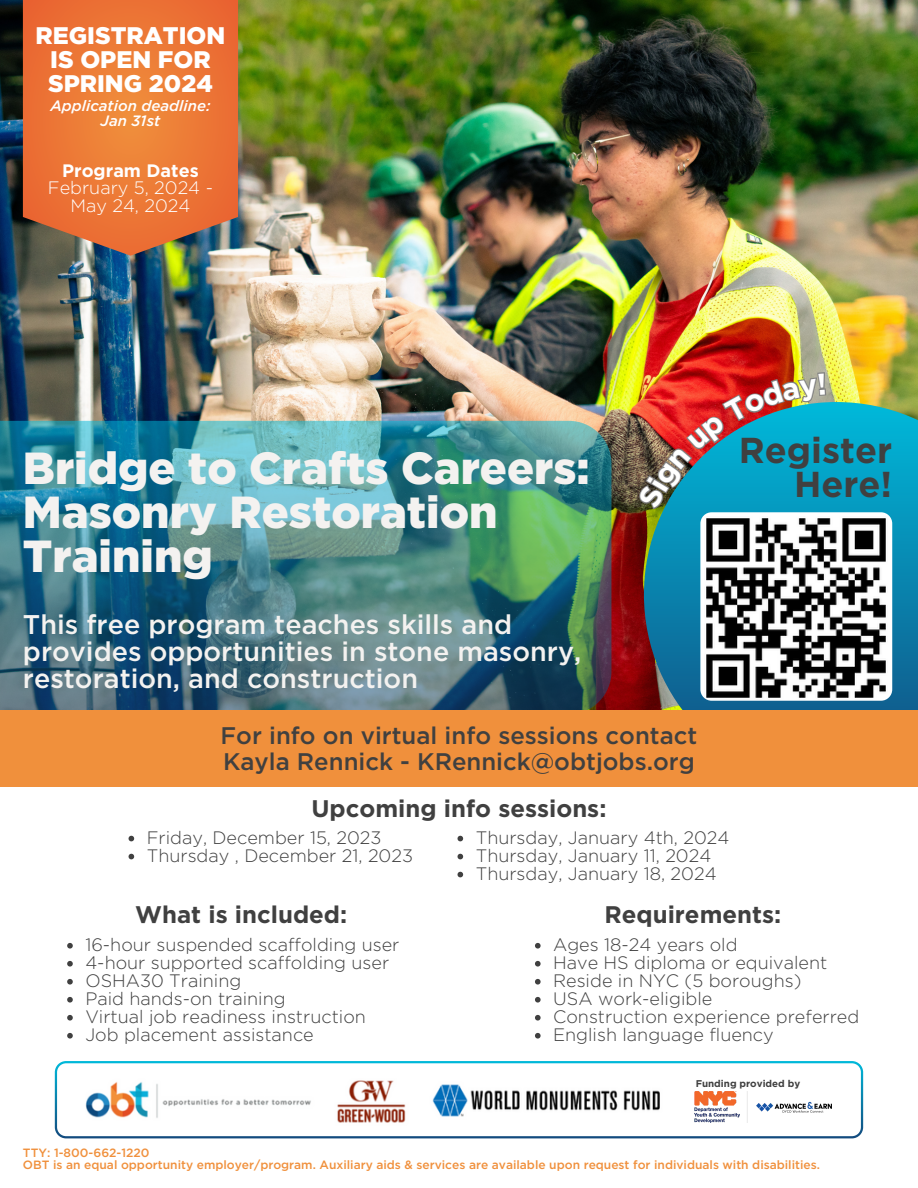
<style>
.page{position:relative;width:918px;height:1188px;background:#fff}
.page>*{position:absolute;margin:0;border:0;box-sizing:border-box;transform-origin:0 0}
.t1{font:900 44.85px/44.2px "Gotham";color:#f4f2f0}
.t2{font:700 36px/34.5px "Gotham";color:#404040;text-align:right}
.t3{font:500 27px/27px "Gotham";color:#f4f2f0}
.t4{font:500 24px "Gotham";color:#404040}
.t5{font:700 24px "Gotham";color:#404040}
.t6{font:900 24px "Gotham";color:#fff}
.t7{font:300 18px "Gotham";color:#404040}
.t8{font:300 18px/18px "Gotham";color:#fff;text-align:center}
.t9{font:700 18px "Gotham";color:#fff}
.t10{font:italic 500 15px/14.7px "Gotham";color:#fff;text-align:center}
.t11{font:500 12px "Gotham";color:#f0903c}
.t12{font:700 9.75px "Gotham";color:#404040}
</style>
<div class="page">
<img style="left:0;top:0;width:918px;height:711px">
<img style="left:0;top:421px;width:611px;height:290px">
<svg style="left:644px;top:402px;width:274px;height:309px;background:#1587a7"></svg>
<div style="left:0;top:711px;width:918px;height:76px;background:#f0903c"></div>
<img style="left:700px;top:512px;width:192px;height:189px;border-radius:11px">
<svg style="left:23px;top:0;width:215px;height:256px;background:#e07539"></svg>
<svg style="left:55px;top:1061px;width:808px;height:77px"></svg>
<svg style="left:67px;top:943px;width:6px;height:6px"></svg>
<svg style="left:67px;top:961px;width:6px;height:6px"></svg>
<svg style="left:67px;top:979px;width:6px;height:6px"></svg>
<svg style="left:67px;top:997px;width:6px;height:6px"></svg>
<svg style="left:67px;top:1015px;width:6px;height:6px"></svg>
<svg style="left:67px;top:1033px;width:6px;height:6px"></svg>
<svg style="left:535px;top:943px;width:6px;height:6px"></svg>
<svg style="left:535px;top:961px;width:6px;height:6px"></svg>
<svg style="left:535px;top:979px;width:6px;height:6px"></svg>
<svg style="left:535px;top:997px;width:6px;height:6px"></svg>
<svg style="left:535px;top:1015px;width:6px;height:6px"></svg>
<svg style="left:535px;top:1033px;width:6px;height:6px"></svg>
<svg style="left:129px;top:836px;width:5px;height:5px"></svg>
<svg style="left:129px;top:854px;width:5px;height:5px"></svg>
<svg style="left:458px;top:836px;width:5px;height:5px"></svg>
<svg style="left:458px;top:854px;width:5px;height:5px"></svg>
<svg style="left:458px;top:872px;width:5px;height:5px"></svg>
<img style="left:634px;top:371px;width:194px;height:142px">
<p class="t6" style="left:36px;top:22px;width:191px">REGISTRATION</p>
<p class="t6" style="left:50px;top:46px;width:162px">IS OPEN FOR</p>
<p class="t6" style="left:48px;top:69px;width:166px">SPRING 2024</p>
<p class="t10" style="left:50px;top:99px;width:162px">Application deadline:<br>Jan 31st</p>
<p class="t9" style="left:62px;top:160px;width:138px">Program Dates</p>
<p class="t8" style="left:48px;top:178px;width:167px">February 5, 2024 -<br>May 24, 2024</p>
<p class="t1" style="left:23px;top:445px;width:568px">Bridge to Crafts Careers:</p>
<p class="t1" style="left:23px;top:489px;width:476px">Masonry Restoration<br>Training</p>
<p class="t3" style="left:23px;top:611px;width:560px">This free program teaches skills and provides opportunities in stone masonry, restoration, and construction</p>
<p class="t2" style="left:739px;top:432px;width:155px">Register<br>Here!</p>
<p class="t4" style="left:221px;top:722px;width:478px">For info on virtual info sessions contact</p>
<p class="t4" style="left:223px;top:748px;width:473px">Kayla Rennick - KRennick@obtjobs.org</p>
<p class="t5" style="left:312px;top:795px;width:296px">Upcoming info sessions:</p>
<p class="t7" style="left:147px;top:827px;width:236px">Friday, December 15, 2023</p>
<p class="t7" style="left:147px;top:845px;width:268px">Thursday , December 21, 2023</p>
<p class="t7" style="left:476px;top:827px;width:255px">Thursday, January 4th, 2024</p>
<p class="t7" style="left:476px;top:845px;width:237px">Thursday, January 11, 2024</p>
<p class="t7" style="left:476px;top:863px;width:242px">Thursday, January 18, 2024</p>
<p class="t5" style="left:135px;top:900px;width:214px">What is included:</p>
<p class="t7" style="left:85px;top:935px;width:316px">16-hour suspended scaffolding user</p>
<p class="t7" style="left:85px;top:953px;width:305px">4-hour supported scaffolding user</p>
<p class="t7" style="left:85px;top:971px;width:157px">OSHA30 Training</p>
<p class="t7" style="left:85px;top:989px;width:202px">Paid hands-on training</p>
<p class="t7" style="left:85px;top:1007px;width:282px">Virtual job readiness instruction</p>
<p class="t7" style="left:85px;top:1025px;width:230px">Job placement assistance</p>
<p class="t5" style="left:605px;top:900px;width:178px">Requirements:</p>
<p class="t7" style="left:553px;top:935px;width:186px">Ages 18-24 years old</p>
<p class="t7" style="left:553px;top:953px;width:276px">Have HS diploma or equivalent</p>
<p class="t7" style="left:553px;top:971px;width:250px">Reside in NYC (5 boroughs)</p>
<p class="t7" style="left:553px;top:989px;width:161px">USA work-eligible</p>
<p class="t7" style="left:553px;top:1007px;width:308px">Construction experience preferred</p>
<p class="t7" style="left:553px;top:1025px;width:222px">English language fluency</p>
<p class="t12" style="left:696px;top:1078px;width:106px">Funding provided by</p>
<p class="t11" style="left:23px;top:1146px;width:128px">TTY: 1-800-662-1220</p>
<p class="t11" style="left:23px;top:1158px;width:799px">OBT is an equal opportunity employer/program. Auxiliary aids &amp; services are available upon request for individuals with disabilities.</p>
</div>
